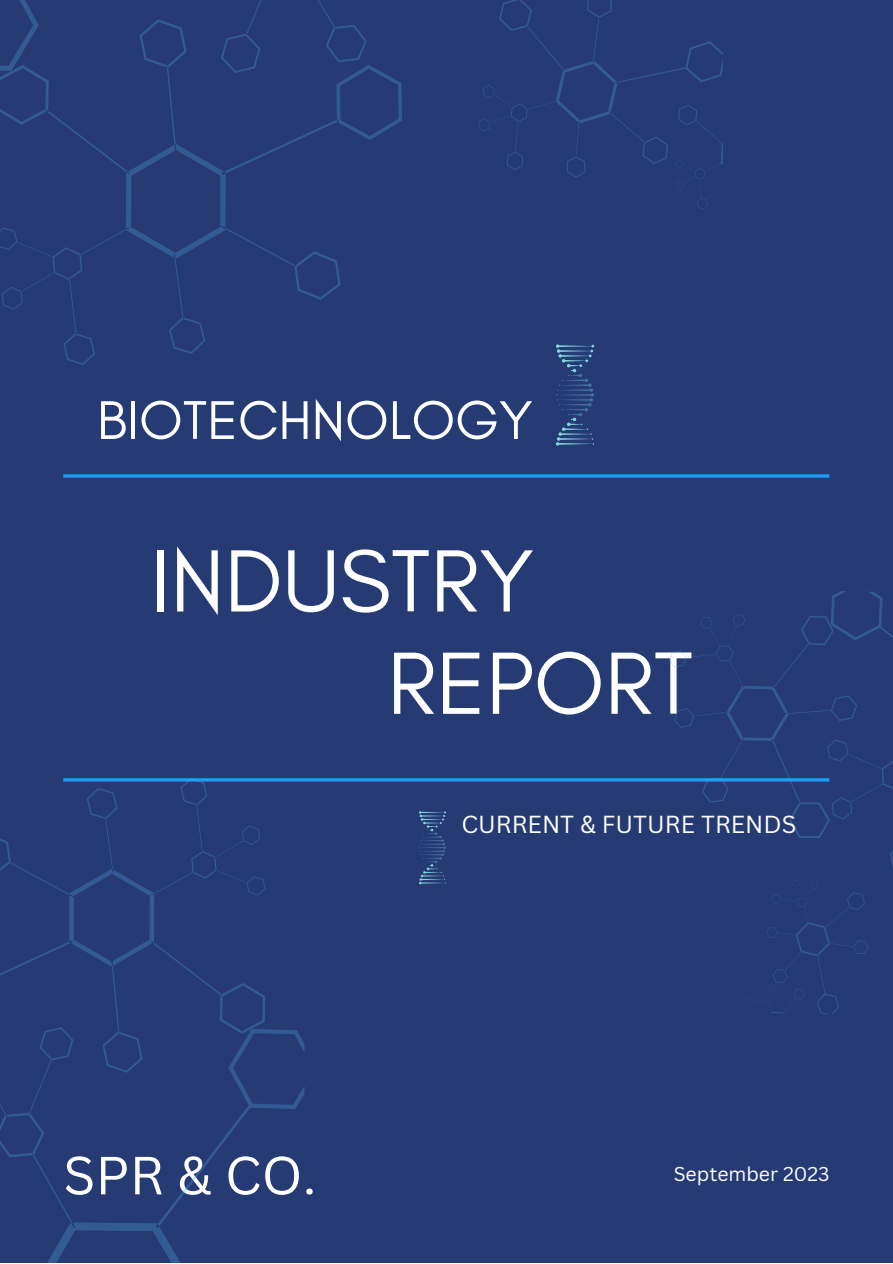
<style>
.page{position:relative;width:893px;height:1264px;background:#fff}
.page>*{position:absolute;margin:0;border:0;box-sizing:border-box;transform-origin:0 0}
.t1{font:89.85px "Glacial Indifference";color:#fff}
.t2{font:55.5px "Glacial Indifference";color:#fff}
.t3{font:52.5px "Canva Sans";color:#fff}
.t4{font:24px "Canva Sans";color:#fff}
.t5{font:19.5px "Canva Sans";color:#fff}
</style>
<div class="page">
<div style="left:0;top:0;width:892px;height:1262px;background:#263a74"></div>
<hr style="left:63px;top:474px;width:766px;height:3px;background:#1b9df0">
<hr style="left:63px;top:778px;width:766px;height:3px;background:#1b9df0">
<svg style="left:0;top:0;width:723px;height:365px"></svg>
<svg style="left:556px;top:344px;width:38px;height:101px"></svg>
<svg style="left:661px;top:591px;width:231px;height:423px"></svg>
<svg style="left:419px;top:811px;width:27px;height:73px"></svg>
<svg style="left:0;top:778px;width:304px;height:484px"></svg>
<p class="t2" style="left:97px;top:386px;width:437px">BIOTECHNOLOGY</p>
<p class="t1" style="left:150px;top:526px;width:385px">INDUSTRY</p>
<p class="t1" style="left:387px;top:628px;width:307px">REPORT</p>
<p class="t4" style="left:461px;top:807px;width:336px">CURRENT &amp; FUTURE TRENDS</p>
<p class="t3" style="left:63px;top:1138px;width:254px">SPR &amp; CO.</p>
<p class="t5" style="left:673px;top:1159px;width:157px">September 2023</p>
</div>
